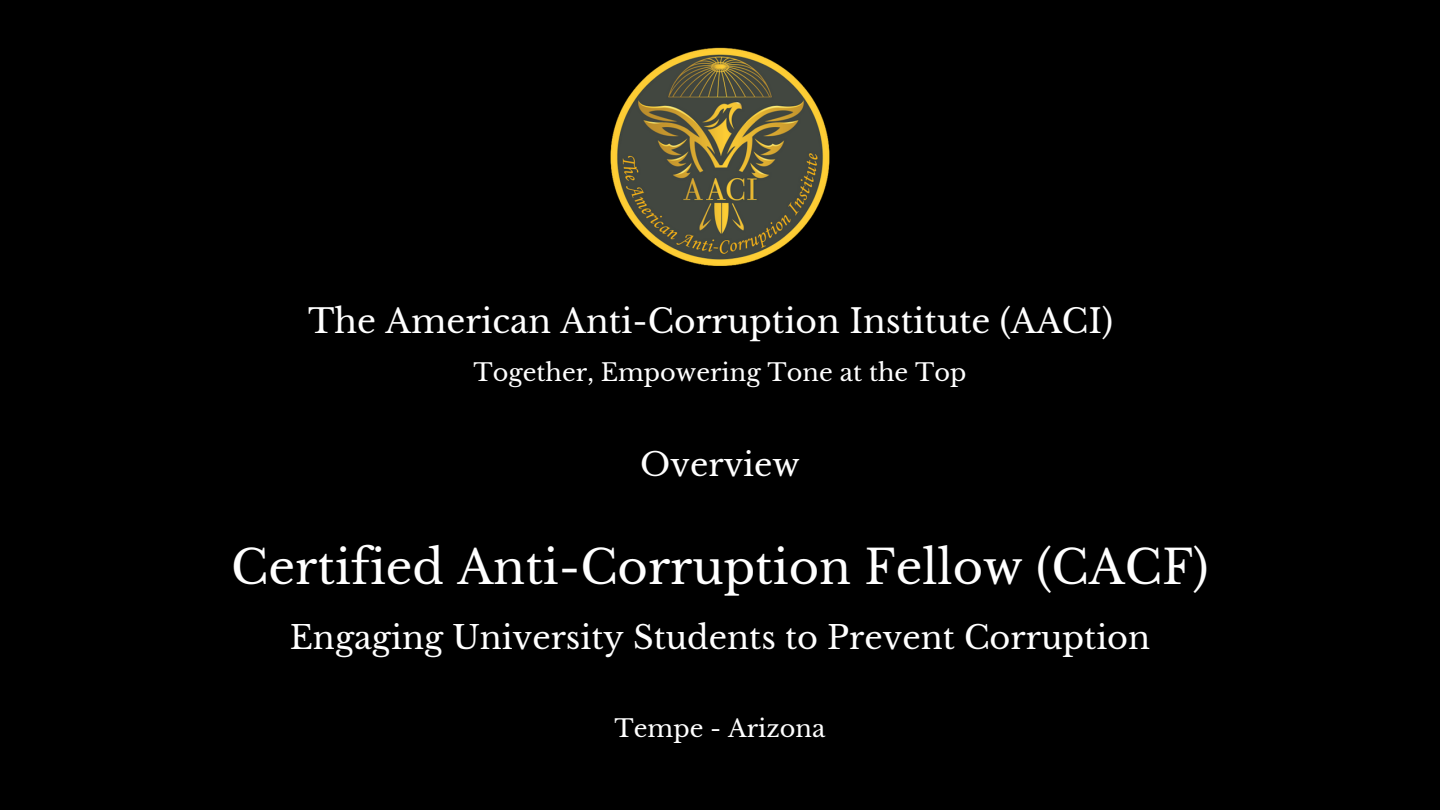
<style>
.page{position:relative;width:1440px;height:810px;background:#000}
.page>*{position:absolute;margin:0;border:0;box-sizing:border-box;transform-origin:0 0}
.t1{font:46.5px "Libre Baskerville";color:#fff}
.t2{font:33px "Libre Baskerville";color:#fff}
.t3{font:32px "Libre Baskerville";color:#fff}
.t4{font:24px "Libre Baskerville";color:#fff}
</style>
<div class="page">
<img style="left:610px;top:47px;width:220px;height:219px">
<p class="t2" style="left:308px;top:301px;width:806px">The American Anti-Corruption Institute (AACI)</p>
<p class="t4" style="left:473px;top:357px;width:495px">Together, Empowering Tone at the Top</p>
<p class="t3" style="left:640px;top:445px;width:161px">Overview</p>
<p class="t1" style="left:231px;top:539px;width:979px">Certified Anti-Corruption Fellow (CACF)</p>
<p class="t3" style="left:290px;top:618px;width:862px">Engaging University Students to Prevent Corruption</p>
<p class="t4" style="left:615px;top:714px;width:212px">Tempe - Arizona</p>
</div>
